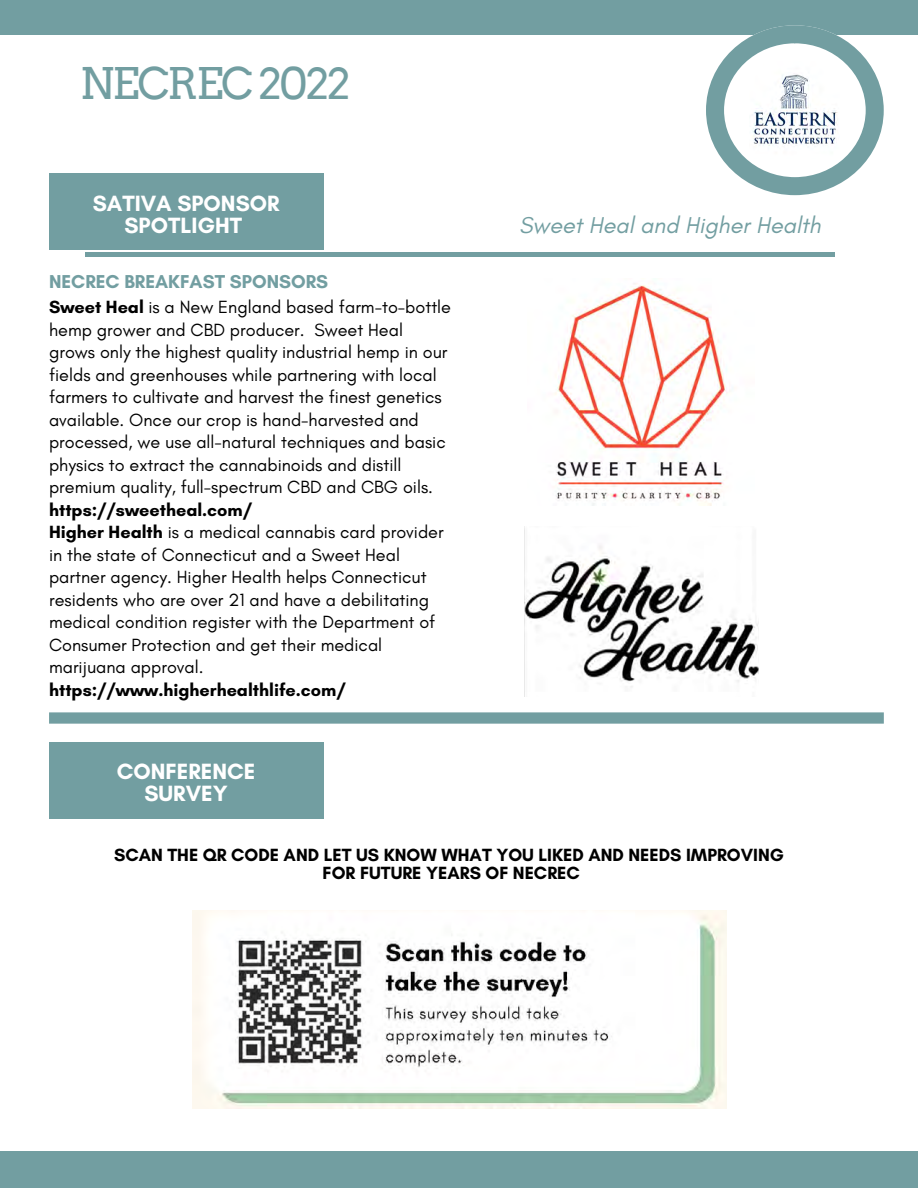
<style>
.page{position:relative;width:918px;height:1188px;background:#fff}
.page>*{position:absolute;margin:0;border:0;box-sizing:border-box;transform-origin:0 0}
.t1{font:43.65px "Arvo";letter-spacing:-.05em;color:#729ea1}
.t2{font:italic 23.4px "Glacial Indifference";color:#729ea1}
.t3{font:700 22.5px/22.5px "Glacial Indifference";color:#fff;text-align:center}
.t4{font:700 19.05px "Glacial Indifference";color:#729ea1}
.t5{font:18px/22.5px "Glacial Indifference";color:#000}
.t6{font:700 18px/18px "Glacial Indifference";color:#000;text-align:center}
.s1{font-weight:700}
</style>
<div class="page">
<hr style="left:85px;top:252px;width:749px;height:4px;background:#729ea1">
<div style="left:49px;top:173px;width:275px;height:77px;background:#729ea1"></div>
<div style="left:0;top:1151px;width:918px;height:37px;background:#729ea1"></div>
<div style="left:0;top:0;width:918px;height:35px;background:#729ea1"></div>
<svg style="left:706px;top:25px;width:178px;height:170px"></svg>
<img style="left:749px;top:62px;width:90px;height:97px">
<img style="left:554px;top:283px;width:176px;height:222px">
<div style="left:49px;top:712px;width:835px;height:12px;background:#729ea1"></div>
<div style="left:49px;top:743px;width:275px;height:76px;background:#729ea1"></div>
<img style="left:524px;top:527px;width:234px;height:170px">
<img style="left:192px;top:911px;width:534px;height:198px">
<h1 class="t1" style="left:80px;top:57px;width:272px">NECREC 2022</h1>
<p class="t3" style="left:93px;top:191px;width:188px">SATIVA SPONSOR<br>SPOTLIGHT</p>
<p class="t4" style="left:49px;top:270px;width:281px">NECREC BREAKFAST SPONSORS</p>
<p class="t5" style="left:49px;top:296px;width:403px"><span class="s1">Sweet Heal</span> is a New England based farm-to-bottle hemp grower and CBD producer. Sweet Heal grows only the highest quality industrial hemp in our fields and greenhouses while partnering with local farmers to cultivate and harvest the finest genetics available. Once our crop is hand-harvested and processed, we use all-natural techniques and basic physics to extract the cannabinoids and distill premium quality, full-spectrum CBD and CBG oils.</p>
<p class="t5" style="left:49px;top:498px;width:396px"><span class="s1">https://sweetheal.com/<br>Higher Health</span> is a medical cannabis card provider in the state of Connecticut and a Sweet Heal partner agency. Higher Health helps Connecticut residents who are over 21 and have a debilitating medical condition register with the Department of Consumer Protection and get their medical marijuana approval.</p>
<p class="t6" style="left:49px;top:681px;width:298px">https://www.higherhealthlife.com/</p>
<p class="t3" style="left:117px;top:760px;width:140px">CONFERENCE<br>SURVEY</p>
<p class="t2" style="left:519px;top:210px;width:303px">Sweet Heal and Higher Health</p>
<p class="t6" style="left:114px;top:846px;width:671px">SCAN THE QR CODE AND LET US KNOW WHAT YOU LIKED AND NEEDS IMPROVING<br>FOR FUTURE YEARS OF NECREC</p>
</div>
